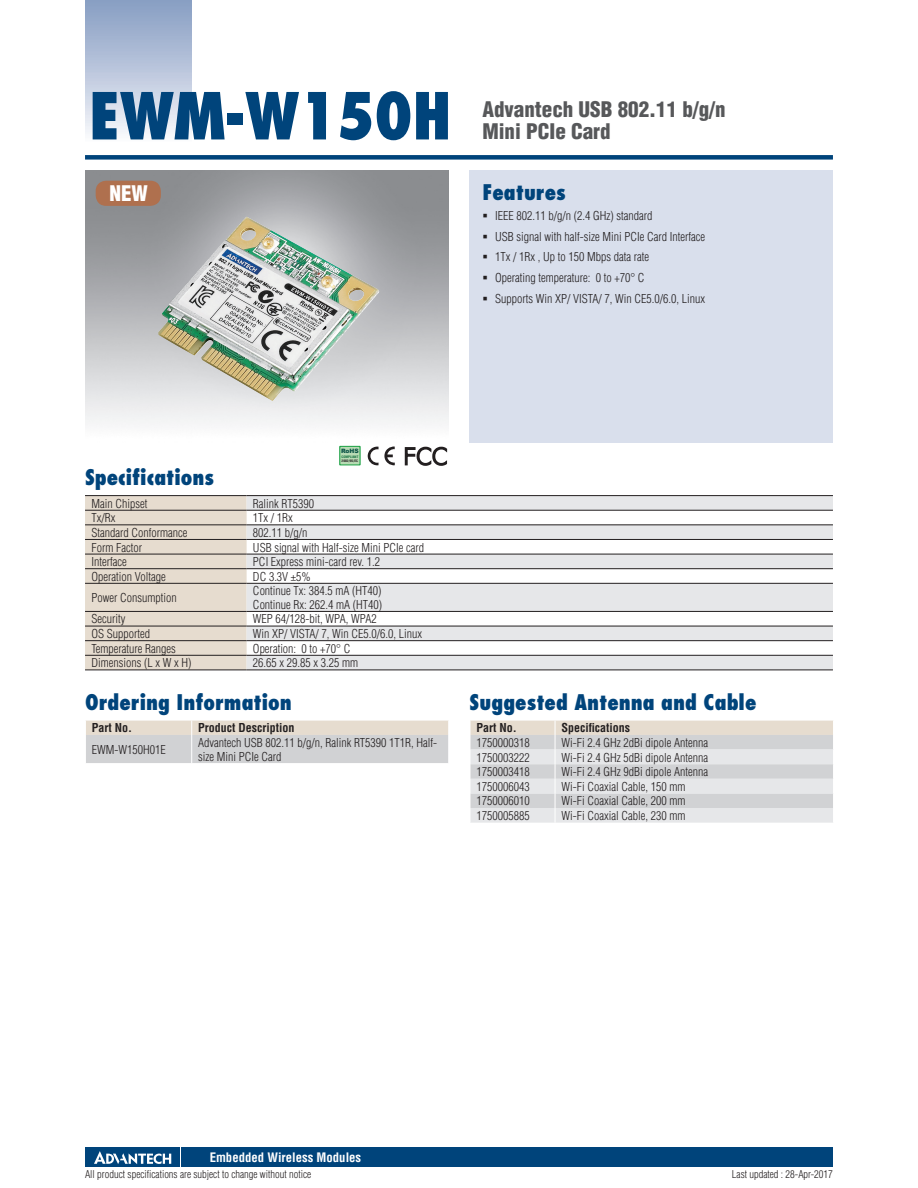
<style>
.page{position:relative;width:918px;height:1188px;background:#fff}
.page>*{position:absolute;margin:0;border:0;box-sizing:border-box;transform-origin:0 0}
.t1{font:800 condensed 63px "Futura";letter-spacing:-.005em;color:#00447b}
.t2{font:800 condensed 21px "Futura";color:#00447b}
.t3{font:900 condensed 21px/22.5px "Helvetica";color:#57585a}
.t4{font:900 condensed 21px "Helvetica";color:#fff}
.t5{font:700 condensed 12.75px "Helvetica";color:#fff}
.t6{font:300 condensed 12px/20.7px "Helvetica";color:#231f20}
.t7{font:700 condensed 12px "Helvetica";color:#231f20}
.t8{font:300 condensed 10.5px "Helvetica";color:#231f20}
.t9{font:900 6px "Arial";color:#0c5447}
.t10{font:700 condensed 3.3px "Helvetica";color:#231f20;scale:1.11 1}
.t11{font:700 condensed 3.3px "Helvetica";color:#0c6a39;scale:1.05 1}
</style>
<div class="page">
<div style="left:85px;top:155px;width:748px;height:5px;background:#00447b"></div>
<div style="left:85px;top:0;width:106px;height:143px;background:linear-gradient(to bottom,#849bc1,#f9fafc)"></div>
<div style="left:182px;top:1147px;width:651px;height:20px;background:#00447b"></div>
<div style="left:85px;top:1147px;width:95px;height:20px;background:#00447b"></div>
<svg style="left:94px;top:1151px;width:77px;height:13px"></svg>
<div style="left:470px;top:170px;width:363px;height:272px;background:#d9dfec"></div>
<img style="left:85px;top:170px;width:363px;height:255px">
<div style="left:85px;top:496px;width:162px;height:174px;background:#e6dccf"></div>
<svg style="left:247px;top:496px;width:586px;height:174px;fill:#e6e7e9"></svg>
<hr style="left:85px;top:495px;width:162px;height:1px;background:#231f20">
<hr style="left:247px;top:495px;width:586px;height:1px;background:#231f20">
<hr style="left:85px;top:510px;width:162px;height:1px;background:#231f20">
<hr style="left:247px;top:510px;width:586px;height:1px;background:#231f20">
<hr style="left:85px;top:524px;width:162px;height:1px;background:#231f20">
<hr style="left:247px;top:524px;width:586px;height:1px;background:#231f20">
<hr style="left:85px;top:539px;width:162px;height:1px;background:#231f20">
<hr style="left:247px;top:539px;width:586px;height:1px;background:#231f20">
<hr style="left:85px;top:554px;width:162px;height:1px;background:#231f20">
<hr style="left:247px;top:554px;width:586px;height:1px;background:#231f20">
<hr style="left:85px;top:568px;width:162px;height:1px;background:#231f20">
<hr style="left:247px;top:568px;width:586px;height:1px;background:#231f20">
<hr style="left:85px;top:583px;width:162px;height:1px;background:#231f20">
<hr style="left:247px;top:583px;width:586px;height:1px;background:#231f20">
<hr style="left:85px;top:611px;width:162px;height:1px;background:#231f20">
<hr style="left:247px;top:611px;width:586px;height:1px;background:#231f20">
<hr style="left:85px;top:626px;width:162px;height:1px;background:#231f20">
<hr style="left:247px;top:626px;width:586px;height:1px;background:#231f20">
<hr style="left:85px;top:640px;width:162px;height:1px;background:#231f20">
<hr style="left:247px;top:640px;width:586px;height:1px;background:#231f20">
<hr style="left:85px;top:655px;width:162px;height:1px;background:#231f20">
<hr style="left:247px;top:655px;width:586px;height:1px;background:#231f20">
<hr style="left:85px;top:670px;width:162px;height:1px;background:#231f20">
<hr style="left:247px;top:670px;width:586px;height:1px;background:#231f20">
<svg style="left:86px;top:721px;width:362px;height:42px;background:#d8d5d2"></svg>
<svg style="left:470px;top:721px;width:363px;height:102px;background:#ddd"></svg>
<svg style="left:404px;top:446px;width:44px;height:20px"></svg>
<svg style="left:368px;top:446px;width:27px;height:20px"></svg>
<svg style="left:339px;top:446px;width:22px;height:19px"></svg>
<div style="left:340px;top:447px;width:20px;height:17px;background:#b8dbb4"></div>
<img style="left:158px;top:217px;width:222px;height:185px">
<div style="left:96px;top:181px;width:65px;height:25px;background:#af704e;border-radius:10px"></div>
<h1 class="t1" style="left:89px;top:76px;width:364px">EWM-W150H</h1>
<h2 class="t4" style="left:109px;top:181px;width:40px">NEW</h2>
<h2 class="t3" style="left:482px;top:98px;width:245px">Advantech USB 802.11 b/g/n<br>Mini PCIe Card</h2>
<h2 class="t2" style="left:482px;top:178px;width:85px">Features</h2>
<p class="t6" style="left:495px;top:205px;width:211px">IEEE 802.11 b/g/n (2.4 GHz) standard<br>USB signal with half-size Mini PCIe Card Interface 1Tx / 1Rx , Up to 150 Mbps data rate<br>Operating temperature: 0 to +70° C<br>Supports Win XP/ VISTA/ 7, Win CE5.0/6.0, Linux</p>
<p class="t9" style="left:341px;top:447px;width:19px">RoHS</p>
<p class="t11" style="left:341px;top:455px;width:18px">COMPLIANT</p>
<p class="t10" style="left:342px;top:459px;width:17px">2002/95/EC</p>
<h2 class="t2" style="left:85px;top:463px;width:131px">Specifications</h2>
<p class="t6" style="left:91px;top:493px;width:57px">Main Chipset</p>
<p class="t6" style="left:253px;top:493px;width:63px">Ralink RT5390</p>
<p class="t6" style="left:91px;top:508px;width:25px">Tx/Rx</p>
<p class="t6" style="left:253px;top:508px;width:41px">1Tx / 1Rx</p>
<p class="t6" style="left:91px;top:522px;width:97px">Standard Conformance</p>
<p class="t6" style="left:253px;top:522px;width:56px">802.11 b/g/n</p>
<p class="t6" style="left:91px;top:537px;width:52px">Form Factor</p>
<p class="t6" style="left:253px;top:537px;width:173px">USB signal with Half-size Mini PCIe card</p>
<p class="t6" style="left:91px;top:551px;width:37px">Interface</p>
<p class="t6" style="left:253px;top:551px;width:129px">PCI Express mini-card rev. 1.2</p>
<p class="t6" style="left:91px;top:566px;width:76px">Operation Voltage</p>
<p class="t6" style="left:253px;top:566px;width:59px">DC 3.3V ±5%</p>
<p class="t6" style="left:91px;top:587px;width:87px">Power Consumption</p>
<p class="t6" style="left:253px;top:584px;width:131px;line-height:13.5px">Continue Tx: 384.5 mA (HT40)<br>Continue Rx: 262.4 mA (HT40)</p>
<p class="t6" style="left:91px;top:609px;width:35px">Security</p>
<p class="t6" style="left:253px;top:609px;width:125px">WEP 64/128-bit, WPA, WPA2</p>
<p class="t6" style="left:91px;top:623px;width:60px">OS Supported</p>
<p class="t6" style="left:253px;top:623px;width:171px">Win XP/ VISTA/ 7, Win CE5.0/6.0, Linux</p>
<p class="t6" style="left:91px;top:638px;width:86px">Temperature Ranges</p>
<p class="t6" style="left:253px;top:638px;width:99px">Operation: 0 to +70° C</p>
<p class="t6" style="left:91px;top:653px;width:101px">Dimensions (L x W x H)</p>
<p class="t6" style="left:253px;top:653px;width:107px">26.65 x 29.85 x 3.25 mm</p>
<h2 class="t2" style="left:85px;top:689px;width:208px">Ordering Information</h2>
<p class="t7" style="left:92px;top:721px;width:42px">Part No.</p>
<p class="t7" style="left:198px;top:721px;width:98px">Product Description</p>
<p class="t6" style="left:92px;top:739px;width:75px">EWM-W150H01E</p>
<p class="t6" style="left:198px;top:736px;width:240px;line-height:13.5px">Advantech USB 802.11 b/g/n, Ralink RT5390 1T1R, Half&shy;size Mini PCIe Card</p>
<h2 class="t2" style="left:470px;top:689px;width:288px">Suggested Antenna and Cable</h2>
<p class="t7" style="left:476px;top:721px;width:42px">Part No.</p>
<p class="t7" style="left:561px;top:721px;width:70px">Specifications</p>
<p class="t6" style="left:476px;top:732px;width:55px">1750000318</p>
<p class="t6" style="left:561px;top:732px;width:148px">Wi-Fi 2.4 GHz 2dBi dipole Antenna</p>
<p class="t6" style="left:476px;top:747px;width:55px">1750003222</p>
<p class="t6" style="left:561px;top:747px;width:148px">Wi-Fi 2.4 GHz 5dBi dipole Antenna</p>
<p class="t6" style="left:476px;top:761px;width:55px">1750003418</p>
<p class="t6" style="left:561px;top:761px;width:148px">Wi-Fi 2.4 GHz 9dBi dipole Antenna</p>
<p class="t6" style="left:476px;top:776px;width:55px">1750006043</p>
<p class="t6" style="left:561px;top:776px;width:125px">Wi-Fi Coaxial Cable, 150 mm</p>
<p class="t6" style="left:476px;top:791px;width:55px">1750006010</p>
<p class="t6" style="left:561px;top:791px;width:125px">Wi-Fi Coaxial Cable, 200 mm</p>
<p class="t6" style="left:476px;top:805px;width:55px">1750005885</p>
<p class="t6" style="left:561px;top:805px;width:125px">Wi-Fi Coaxial Cable, 230 mm</p>
<p class="t5" style="left:210px;top:1150px;width:153px">Embedded Wireless Modules</p>
<p class="t8" style="left:85px;top:1168px;width:228px">All product specifications are subject to change without notice</p>
<p class="t8" style="left:732px;top:1168px;width:103px">Last updated : 28-Apr-2017</p>
</div>
